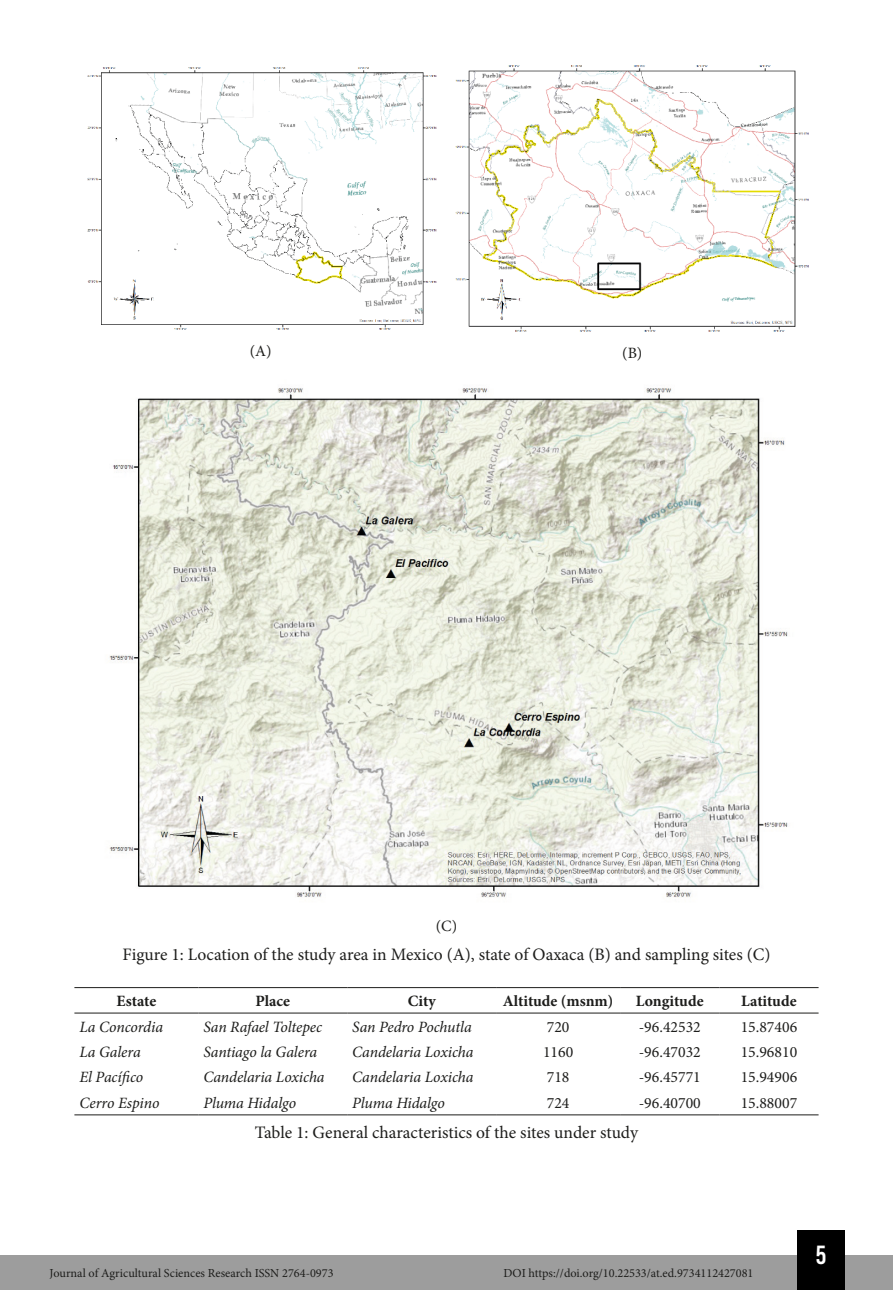
<style>
.page{position:relative;width:893px;height:1290px;background:#fff}
.page>*{position:absolute;margin:0;border:0;box-sizing:border-box;transform-origin:0 0}
.t1{font:26.25px "Bebas Kai";color:#fff}
.Info_Imagem{font:17.5px "Minion Pro";color:#1d1d1b}
.Tabela{font:italic 15.75px "Minion Pro";letter-spacing:-.005em;color:#1d1d1b}
.Tabela-2{font:15.75px "Minion Pro";color:#1d1d1b}
.Tabela-3{font:700 15.75px "Minion Pro";letter-spacing:-.005em;color:#1d1d1b}
.t2{font:12.25px "Minion Pro";color:#1d1d1b}
</style>
<div class="page">
<div style="left:0;top:1255px;width:893px;height:35px;background:#9d9d9d"></div>
<div style="left:797px;top:1230px;width:48px;height:60px;background:#000"></div>
<img style="left:87px;top:67px;width:350px;height:263px">
<img style="left:455px;top:65px;width:354px;height:267px">
<img style="left:109px;top:387px;width:679px;height:511px">
<hr style="left:74px;top:1114px;width:124px;height:1px;background:#1d1d1b">
<hr style="left:198px;top:1114px;width:149px;height:1px;background:#1d1d1b">
<hr style="left:347px;top:1114px;width:149px;height:1px;background:#1d1d1b">
<hr style="left:496px;top:1114px;width:124px;height:1px;background:#1d1d1b">
<hr style="left:620px;top:1114px;width:99px;height:1px;background:#1d1d1b">
<hr style="left:719px;top:1114px;width:100px;height:1px;background:#1d1d1b">
<hr style="left:74px;top:987px;width:124px;height:1px;background:#1d1d1b">
<hr style="left:198px;top:987px;width:149px;height:1px;background:#1d1d1b">
<hr style="left:347px;top:987px;width:149px;height:1px;background:#1d1d1b">
<hr style="left:496px;top:987px;width:124px;height:1px;background:#1d1d1b">
<hr style="left:620px;top:987px;width:99px;height:1px;background:#1d1d1b">
<hr style="left:719px;top:987px;width:100px;height:1px;background:#1d1d1b">
<hr style="left:74px;top:1012px;width:124px;height:1px;background:#1d1d1b">
<hr style="left:198px;top:1012px;width:149px;height:1px;background:#1d1d1b">
<hr style="left:347px;top:1012px;width:149px;height:1px;background:#1d1d1b">
<hr style="left:496px;top:1012px;width:124px;height:1px;background:#1d1d1b">
<hr style="left:620px;top:1012px;width:99px;height:1px;background:#1d1d1b">
<hr style="left:719px;top:1012px;width:100px;height:1px;background:#1d1d1b">
<p class="Tabela-2" style="left:250px;top:341px;width:23px">(A)</p>
<p class="Tabela-2" style="left:622px;top:342px;width:22px">(B)</p>
<p class="Tabela-2" style="left:436px;top:915px;width:23px">(C)</p>
<p class="Info_Imagem" style="left:122px;top:943px;width:650px">Figure 1: Location of the study area in Mexico (A), state of Oaxaca (B) and sampling sites (C)</p>
<p class="Tabela-3" style="left:117px;top:990px;width:41px">Estate</p>
<p class="Tabela-3" style="left:255px;top:990px;width:36px">Place</p>
<p class="Tabela-3" style="left:408px;top:990px;width:29px">City</p>
<p class="Tabela-3" style="left:503px;top:990px;width:112px">Altitude (msnm)</p>
<p class="Tabela-3" style="left:636px;top:990px;width:69px">Longitude</p>
<p class="Tabela-3" style="left:741px;top:990px;width:57px">Latitude</p>
<p class="Tabela" style="left:79px;top:1016px;width:85px">La Concordia</p>
<p class="Tabela" style="left:203px;top:1016px;width:120px">San Rafael Toltepec</p>
<p class="Tabela" style="left:352px;top:1016px;width:121px">San Pedro Pochutla</p>
<p class="Tabela-2" style="left:547px;top:1016px;width:24px">720</p>
<p class="Tabela-2" style="left:639px;top:1016px;width:64px">-96.42532</p>
<p class="Tabela-2" style="left:741px;top:1016px;width:58px">15.87406</p>
<p class="Tabela" style="left:79px;top:1041px;width:63px">La Galera</p>
<p class="Tabela" style="left:203px;top:1041px;width:115px">Santiago la Galera</p>
<p class="Tabela" style="left:352px;top:1041px;width:123px">Candelaria Loxicha</p>
<p class="Tabela-2" style="left:543px;top:1041px;width:32px">1160</p>
<p class="Tabela-2" style="left:639px;top:1041px;width:64px">-96.47032</p>
<p class="Tabela-2" style="left:741px;top:1041px;width:58px">15.96810</p>
<p class="Tabela" style="left:79px;top:1066px;width:66px">El Pacífico</p>
<p class="Tabela" style="left:203px;top:1066px;width:123px">Candelaria Loxicha</p>
<p class="Tabela" style="left:352px;top:1066px;width:123px">Candelaria Loxicha</p>
<p class="Tabela-2" style="left:547px;top:1067px;width:24px">718</p>
<p class="Tabela-2" style="left:639px;top:1067px;width:64px">-96.45771</p>
<p class="Tabela-2" style="left:741px;top:1067px;width:58px">15.94906</p>
<p class="Tabela" style="left:79px;top:1092px;width:82px">Cerro Espino</p>
<p class="Tabela" style="left:203px;top:1092px;width:94px">Pluma Hidalgo</p>
<p class="Tabela" style="left:352px;top:1092px;width:94px">Pluma Hidalgo</p>
<p class="Tabela-2" style="left:547px;top:1092px;width:24px">724</p>
<p class="Tabela-2" style="left:639px;top:1092px;width:64px">-96.40700</p>
<p class="Tabela-2" style="left:741px;top:1092px;width:58px">15.88007</p>
<p class="Info_Imagem" style="left:255px;top:1120px;width:385px">Table 1: General characteristics of the sites under study</p>
<p class="t2" style="left:50px;top:1265px;width:285px">Journal of Agricultural Sciences Research ISSN 2764-0973</p>
<p class="t2" style="left:503px;top:1265px;width:252px">DOI https://doi.org/10.22533/at.ed.9734112427081</p>
<h1 class="t1" style="left:816px;top:1241px;width:12px">5</h1>
</div>
